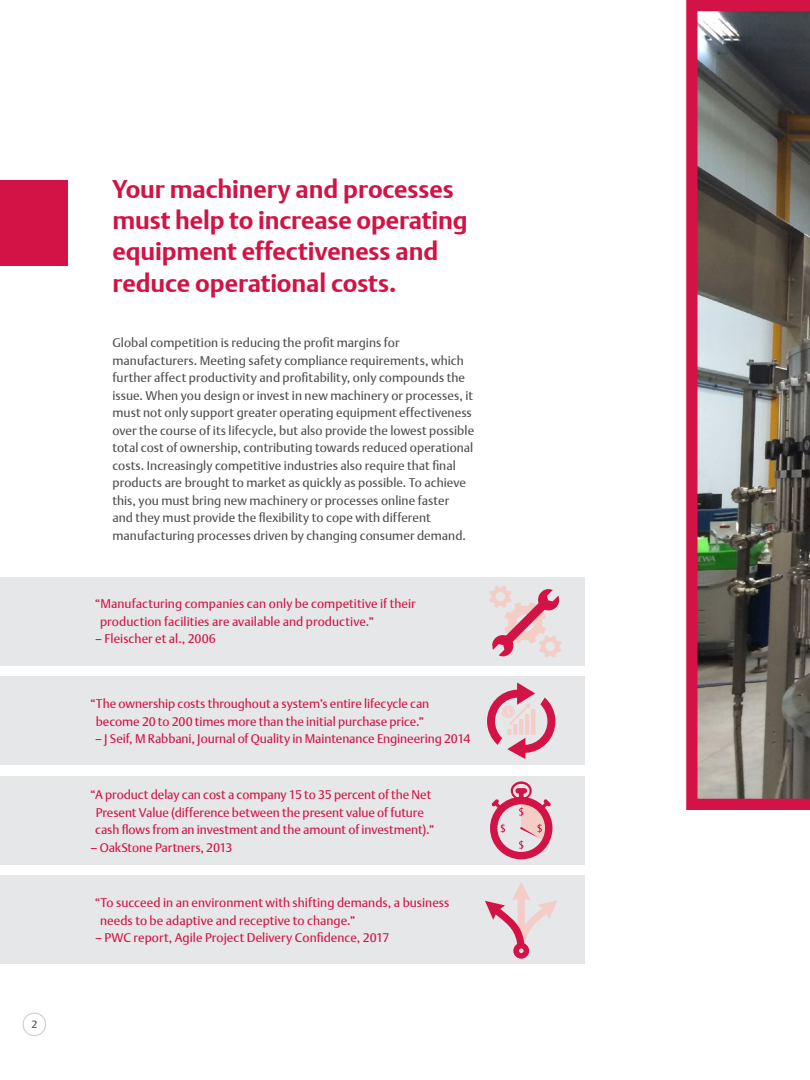
<style>
.page{position:relative;width:810px;height:1080px;background:#fff}
.page>*{position:absolute;margin:0;border:0;box-sizing:border-box;transform-origin:0 0}
.t1{font:25px/31.2px "DTL Argo T Bold";letter-spacing:-.005em;color:#d31245}
.t2{font:12.5px/17.5px "DTL Argo T";letter-spacing:.005em;color:#4d4d4f}
.t3{font:12.5px/17.5px "DTL Argo T";color:#d31245}
.t4{font:10.62px "DTL Argo T";color:#4d4d4f}
</style>
<div class="page">
<div style="left:22px;top:1012px;width:24px;height:24px;border:1px solid #d1d3d4;border-radius:50%"></div>
<div style="left:0;top:180px;width:68px;height:86px;background:#d31245"></div>
<div style="left:0;top:577px;width:585px;height:88px;background:#e6e7e8"></div>
<div style="left:0;top:677px;width:585px;height:88px;background:#e6e7e8"></div>
<div style="left:0;top:776px;width:585px;height:89px;background:#e6e7e8"></div>
<div style="left:0;top:876px;width:585px;height:88px;background:#e6e7e8"></div>
<svg style="left:489px;top:585px;width:72px;height:73px"></svg>
<svg style="left:487px;top:682px;width:68px;height:77px"></svg>
<svg style="left:490px;top:781px;width:62px;height:78px"></svg>
<svg style="left:485px;top:882px;width:72px;height:77px"></svg>
<svg style="left:686px;top:0;width:124px;height:810px;background:#7a6464"></svg>
<p class="t4" style="left:31px;top:1018px;width:7px">2</p>
<p class="t1" style="left:112px;top:173px;width:357px">Your machinery and processes must help to increase operating equipment effectiveness and reduce operational costs.</p>
<p class="t2" style="left:112px;top:334px;width:363px">Global competition is reducing the profit margins for manufacturers. Meeting safety compliance requirements, which further affect productivity and profitability, only compounds the issue. When you design or invest in new machinery or processes, it must not only support greater operating equipment effectiveness over the course of its lifecycle, but also provide the lowest possible total cost of ownership, contributing towards reduced operational costs. Increasingly competitive industries also require that final products are brought to market as quickly as possible. To achieve this, you must bring new machinery or processes online faster<br>and they must provide the flexibility to cope with different manufacturing processes driven by changing consumer demand.</p>
<p class="t3" style="left:100px;top:595px;width:317px;text-indent:-5px">“Manufacturing companies can only be competitive if their production facilities are available and productive.”</p>
<p class="t3" style="left:95px;top:630px;width:122px">– Fleischer et al., 2006</p>
<p class="t3" style="left:90px;top:695px;width:341px;text-align:center">“The ownership costs throughout a system’s entire lifecycle can become 20 to 200 times more than the initial purchase price.”</p>
<p class="t3" style="left:95px;top:730px;width:377px">– J Seif, M Rabbani, Journal of Quality in Maintenance Engineering 2014</p>
<p class="t3" style="left:90px;top:786px;width:346px;text-align:center">“A product delay can cost a company 15 to 35 percent of the Net<br>Present Value (difference between the present value of future cash flows from an investment and the amount of investment).”</p>
<p class="t3" style="left:91px;top:838px;width:144px">– OakStone Partners, 2013</p>
<p class="t3" style="left:100px;top:894px;width:351px;text-indent:-5px">“To succeed in an environment with shifting demands, a business needs to be adaptive and receptive to change.”</p>
<p class="t3" style="left:95px;top:929px;width:296px">– PWC report, Agile Project Delivery Confidence, 2017</p>
</div>
